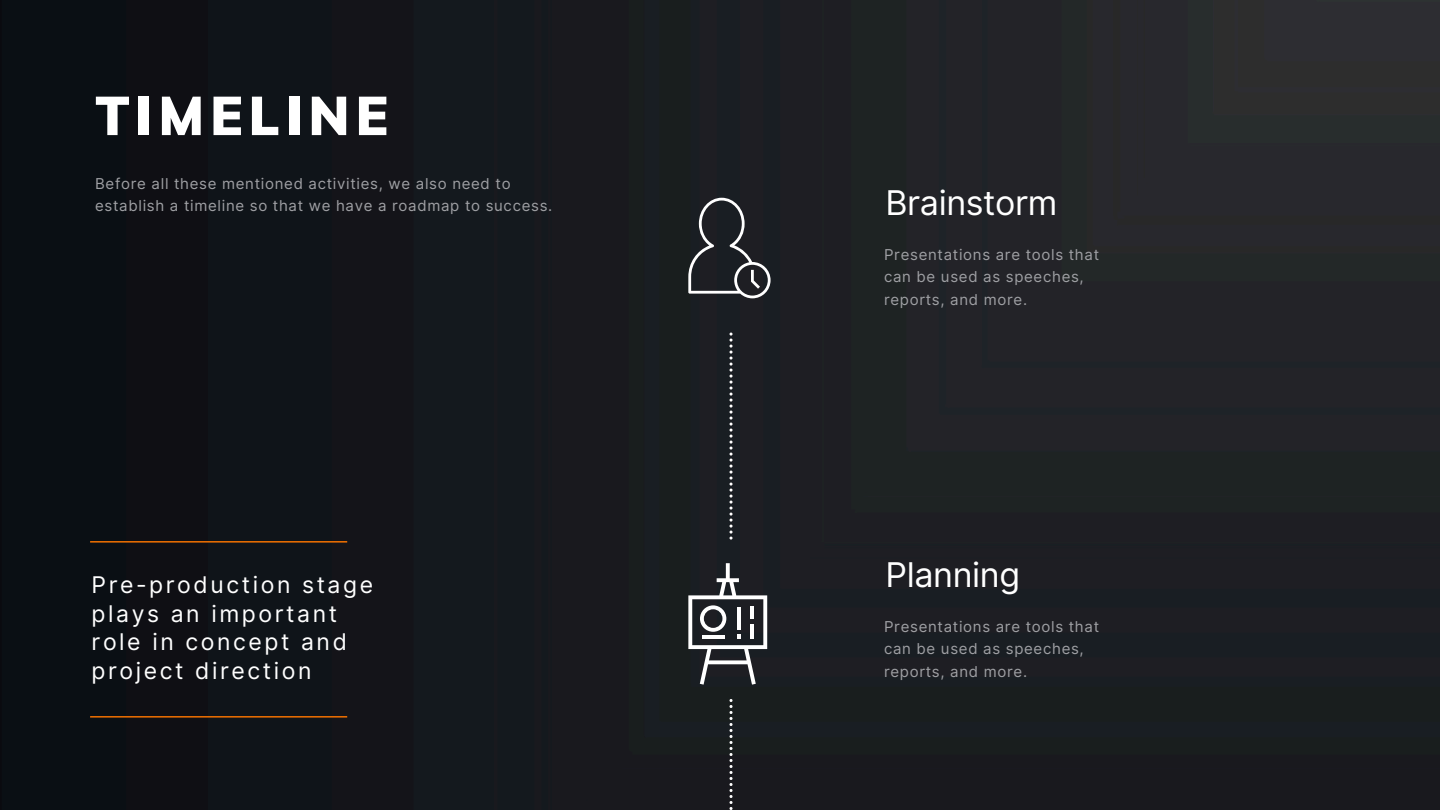
<style>
.page{position:relative;width:1440px;height:810px;background:#fff}
.page>*{position:absolute;margin:0;border:0;box-sizing:border-box;transform-origin:0 0}
.t1{font:900 54px "Muli";letter-spacing:.105em;color:#fff}
.t2{font:34px "Inter";letter-spacing:-.01em;color:#fff}
.t3{font:23px/28.5px "Inter";letter-spacing:.11em;color:#fff}
.t4{font:15px/22.5px "Inter";letter-spacing:.045em;color:#9fa0a4}
</style>
<div class="page">
<img style="left:0;top:0;width:1440px;height:810px">
<svg style="left:730px;top:333px;width:3px;height:207px"></svg>
<svg style="left:730px;top:699px;width:3px;height:111px"></svg>
<hr style="left:90px;top:541px;width:257px;height:2px;background:#f27100">
<hr style="left:90px;top:716px;width:257px;height:2px;background:#f27100">
<svg style="left:688px;top:198px;width:83px;height:100px;background:#383a3e"></svg>
<svg style="left:688px;top:563px;width:79px;height:122px"></svg>
<h1 class="t1" style="left:95px;top:81px;width:294px">TIMELINE</h1>
<p class="t4" style="left:95px;top:172px;width:459px">Before all these mentioned activities, we also need to establish a timeline so that we have a roadmap to success.</p>
<p class="t3" style="left:92px;top:571px;width:283px">Pre-production stage</p>
<p class="t3" style="left:92px;top:599px;width:257px">plays an important role in concept and project direction</p>
<p class="t2" style="left:886px;top:183px;width:173px">Brainstorm</p>
<p class="t4" style="left:884px;top:243px;width:217px">Presentations are tools that</p>
<h3 class="t4" style="left:884px;top:266px;width:201px">can be used as speeches,</h3>
<p class="t4" style="left:884px;top:288px;width:145px">reports, and more.</p>
<h2 class="t2" style="left:886px;top:554px;width:136px">Planning</h2>
<h2 class="t4" style="left:884px;top:615px;width:217px">Presentations are tools that</h2>
<p class="t4" style="left:884px;top:637px;width:201px">can be used as speeches,</p>
<p class="t4" style="left:884px;top:660px;width:145px">reports, and more.</p>
</div>
